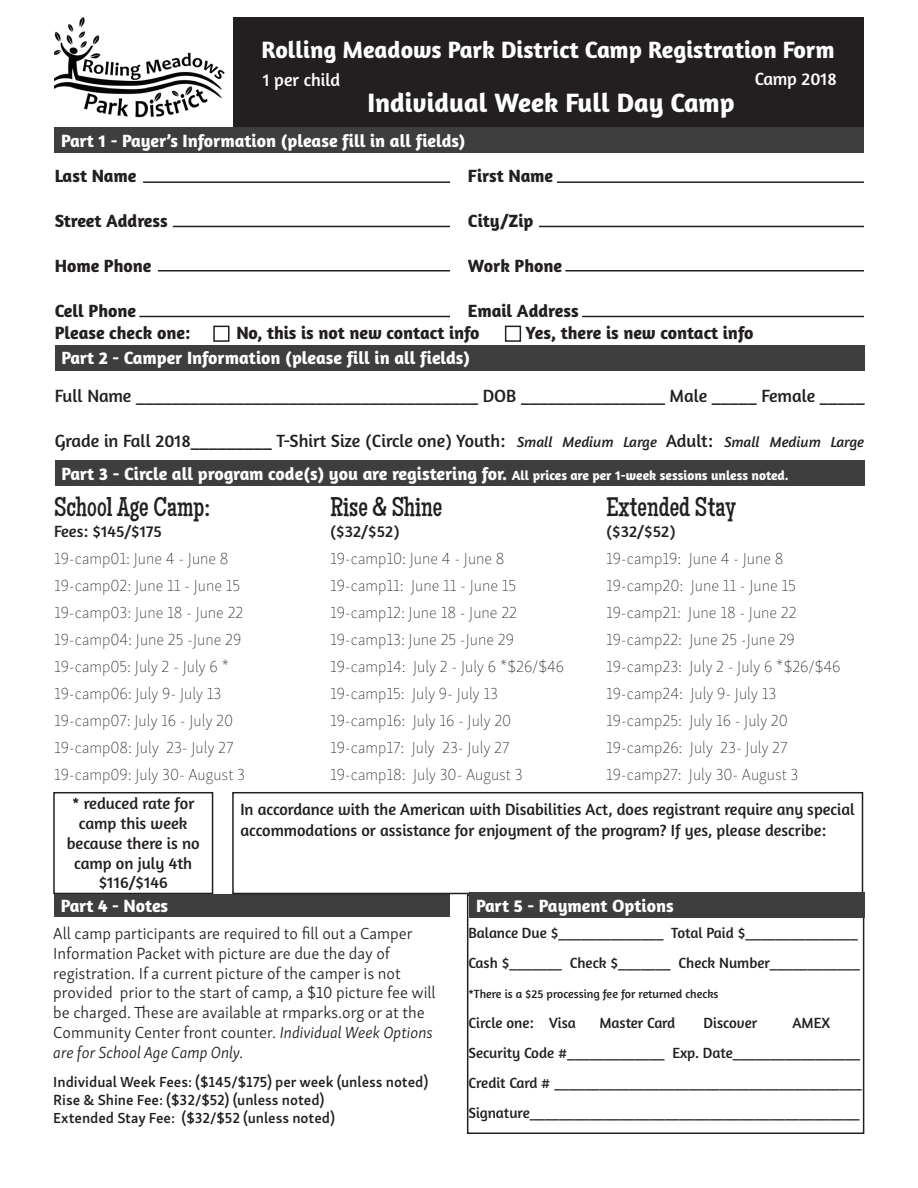
<style>
.page{position:relative;width:918px;height:1188px;background:#fff}
.page>*{position:absolute;margin:0;border:0;box-sizing:border-box;transform-origin:0 0}
.t1{font:27px "Maiden Orange";color:#231f20}
.t2{font:700 27px "Amaranth";color:#fff}
.t3{font:700 24px "Amaranth";color:#fff}
.t4{font:18px/32.2px "Amaranth";color:#231f20}
.t5{font:700 18px "Amaranth";color:#231f20}
.t6{font:700 18px "Amaranth";color:#fff}
.t7{font:18px "Amaranth";color:#fff}
.t8{font:100 16.5px/27px "Skolar Sans Latn";color:#231f20}
.t9{font:300 16.5px/19.8px "Skolar Sans Latn";color:#231f20}
.t10{font:16.5px/19.8px "Amaranth";color:#231f20;text-align:center}
.t11{font:15px/30px "Amaranth";color:#231f20}
.t12{font:600 15px/18px "Skolar Sans Latn";color:#231f20}
.t13{font:12px "Amaranth";color:#231f20}
.s1{font-style:italic;font-size:15px}
.s2{font-weight:700;color:#fff}
.s3{font-weight:700;font-size:13.5px;color:#fff}
.s4{font-style:italic}
</style>
<div class="page">
<div style="left:143px;top:17px;width:721px;height:110px;background:#231f20"></div>
<img style="left:54px;top:17px;width:178px;height:110px">
<div style="left:54px;top:127px;width:810px;height:26px;background:#3e3e3f"></div>
<hr style="left:143px;top:181px;width:307px;height:2px;background:#231f20">
<hr style="left:173px;top:226px;width:277px;height:1px;background:#231f20">
<hr style="left:158px;top:270px;width:292px;height:2px;background:#231f20">
<hr style="left:139px;top:316px;width:311px;height:1px;background:#231f20">
<hr style="left:557px;top:181px;width:307px;height:2px;background:#231f20">
<hr style="left:539px;top:226px;width:325px;height:1px;background:#231f20">
<hr style="left:565px;top:270px;width:299px;height:2px;background:#231f20">
<hr style="left:582px;top:316px;width:282px;height:1px;background:#231f20">
<div style="left:213px;top:326px;width:17px;height:16px;border:2px solid #231f20"></div>
<div style="left:505px;top:326px;width:16px;height:16px;border:2px solid #231f20"></div>
<div style="left:55px;top:345px;width:809px;height:25px;background:#3e3e3f"></div>
<div style="left:55px;top:460px;width:809px;height:26px;background:#3e3e3f"></div>
<div style="left:53px;top:792px;width:160px;height:102px;border:2px solid #231f20"></div>
<div style="left:54px;top:894px;width:396px;height:23px;background:#3e3e3f"></div>
<div style="left:232px;top:792px;width:631px;height:102px;border:2px solid #231f20"></div>
<div style="left:467px;top:894px;width:397px;height:240px;border:2px solid #231f20"></div>
<div style="left:469px;top:893px;width:395px;height:25px;background:#3e3e3f"></div>
<h2 class="t3" style="left:262px;top:35px;width:575px">Rolling Meadows Park District Camp Registration Form</h2>
<p class="t7" style="left:263px;top:69px;width:79px">1 per child</p>
<p class="t7" style="left:755px;top:68px;width:84px">Camp 2018</p>
<h1 class="t2" style="left:368px;top:85px;width:369px">Individual Week Full Day Camp</h1>
<p class="t6" style="left:61px;top:129px;width:406px">Part 1 - Payer’s Information (please fill in all fields)</p>
<p class="t5" style="left:55px;top:164px;width:83px">Last Name</p>
<p class="t5" style="left:55px;top:209px;width:115px">Street Address</p>
<p class="t5" style="left:55px;top:254px;width:98px">Home Phone</p>
<p class="t5" style="left:55px;top:299px;width:83px">Cell Phone</p>
<p class="t5" style="left:468px;top:164px;width:87px">First Name</p>
<p class="t5" style="left:468px;top:209px;width:67px">City/Zip</p>
<p class="t5" style="left:468px;top:254px;width:96px">Work Phone</p>
<p class="t5" style="left:468px;top:299px;width:112px">Email Address</p>
<p class="t5" style="left:55px;top:322px;width:137px">Please check one:</p>
<p class="t5" style="left:236px;top:322px;width:245px">No, this is not new contact info</p>
<p class="t5" style="left:526px;top:322px;width:229px">Yes, there is new contact info</p>
<p class="t6" style="left:62px;top:347px;width:410px">Part 2 - Camper Information (please fill in all fields)</p>
<p class="t4" style="left:55px;top:380px;width:812px">Full Name ______________________________________ DOB ________________ Male _____ Female _____</p>
<p class="t4" style="left:62px;top:425px;width:804px;text-indent:-7px">Grade in Fall 2018_________ T-Shirt Size (Circle one) Youth: <span class="s1">Small Medium Large</span> Adult: <span class="s1">Small Medium Large<br></span><span class="s2">Part 3 - Circle all program code(s) you are registering for.</span> <span class="s3">All prices are per 1-week sessions unless noted.</span></p>
<h1 class="t1" style="left:54px;top:491px;width:158px">School Age Camp:</h1>
<p class="t10" style="left:54px;top:522px;width:109px">Fees: $145/$175</p>
<p class="t8" style="left:54px;top:544px;width:192px">19-camp01: June 4 - June 8<br>19-camp02: June 11 - June 15<br>19-camp03: June 18 - June 22<br>19-camp04: June 25 -June 29<br>19-camp05: July 2 - July 6 *<br>19-camp06: July 9- July 13<br>19-camp07: July 16 - July 20<br>19-camp08: July 23- July 27<br>19-camp09: July 30- August 3</p>
<h1 class="t1" style="left:330px;top:491px;width:114px">Rise &amp; Shine</h1>
<p class="t10" style="left:330px;top:522px;width:71px">($32/$52)</p>
<p class="t8" style="left:330px;top:544px;width:236px">19-camp10: June 4 - June 8<br>19-camp11: June 11 - June 15<br>19-camp12: June 18 - June 22<br>19-camp13: June 25 -June 29<br>19-camp14: July 2 - July 6 *$26/$46<br>19-camp15: July 9- July 13<br>19-camp16: July 16 - July 20<br>19-camp17: July 23- July 27<br>19-camp18: July 30- August 3</p>
<h1 class="t1" style="left:606px;top:491px;width:132px">Extended Stay</h1>
<p class="t10" style="left:606px;top:522px;width:71px">($32/$52)</p>
<p class="t8" style="left:606px;top:544px;width:236px">19-camp19: June 4 - June 8<br>19-camp20: June 11 - June 15<br>19-camp21: June 18 - June 22<br>19-camp22: June 25 -June 29<br>19-camp23: July 2 - July 6 *$26/$46<br>19-camp24: July 9- July 13<br>19-camp25: July 16 - July 20<br>19-camp26: July 23- July 27<br>19-camp27: July 30- August 3</p>
<p class="t10" style="left:67px;top:793px;width:134px">* reduced rate for camp this week because there is no camp on july 4th $116/$146</p>
<p class="t6" style="left:61px;top:895px;width:109px">Part 4 - Notes</p>
<p class="t10" style="left:240px;top:798px;width:616px;line-height:21.6px;text-align:left">In accordance with the American with Disabilities Act, does registrant require any special accommodations or assistance for enjoyment of the program? If yes, please describe:</p>
<p class="t6" style="left:476px;top:895px;width:199px">Part 5 - Payment Options</p>
<p class="t9" style="left:53px;top:922px;width:384px">All camp participants are required to fill out a Camper Information Packet with picture are due the day of registration. If a current picture of the camper is not provided prior to the start of camp, a $10 picture fee will be charged. These are available at rmparks.org or at the Community Center front counter. <span class="s4">Individual Week Options are for School Age Camp Only.</span></p>
<p class="t12" style="left:53px;top:1071px;width:377px">Individual Week Fees: ($145/$175) per week (unless noted)<br>Rise &amp; Shine Fee: ($32/$52) (unless noted)<br>Extended Stay Fee: ($32/$52 (unless noted)</p>
<p class="t11" style="left:468px;top:918px;width:393px">Balance Due $______________ Total Paid $_______________<br>Cash $_______ Check $_______ Check Number____________</p>
<p class="t13" style="left:468px;top:987px;width:251px">*There is a $25 processing fee for returned checks</p>
<p class="t11" style="left:468px;top:1008px;width:109px">Circle one: Visa</p>
<p class="t11" style="left:599px;top:1008px;width:77px">Master Card</p>
<p class="t11" style="left:704px;top:1008px;width:55px">Discover</p>
<p class="t11" style="left:468px;top:1008px;width:395px;text-indent:324px">AMEX Security Code #_____________ Exp. Date_________________ Credit Card # _________________________________________ Signature____________________________________________</p>
</div>
